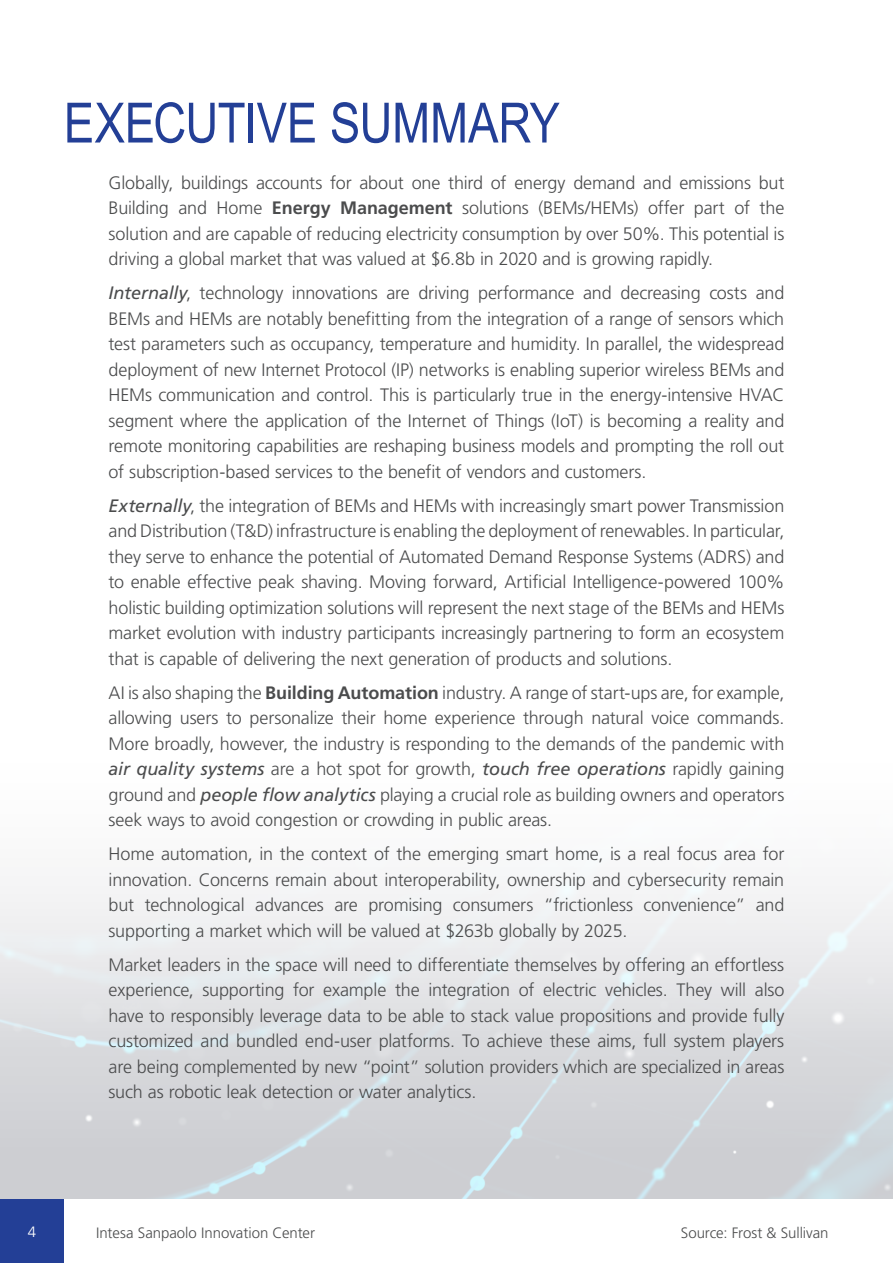
<style>
.page{position:relative;width:893px;height:1263px;background:#fff}
.page>*{position:absolute;margin:0;border:0;box-sizing:border-box;transform-origin:0 0}
.main_heading{font:55.5px "Arial Narrow";letter-spacing:-.005em;color:#233f96}
.bodycopy{font:18px/25.5px "Frutiger LT 45 Lt";letter-spacing:-.01em;color:#4b4c4d;text-align:justify}
.bodycopy-2{font:15px "Frutiger LT 45 Lt";letter-spacing:-.005em;color:#4b4c4d}
.t1{font:15px "Frutiger LT 45 Lt";color:#fff}
.s1{font-family:"Frutiger LT 65 Bd"}
.s2{font-family:"Frutiger LT 56 It"}
</style>
<div class="page">
<div style="left:0;top:1199px;width:64px;height:64px;background:#233f96"></div>
<p class="main_heading" style="left:64px;top:82px;width:498px">EXECUTIVE SUMMARY</p>
<p class="bodycopy" style="left:109px;top:170px;width:677px">Globally, buildings accounts for about one third of energy demand and emissions but Building and Home <span class="s1">Energy Management</span> solutions (BEMs/HEMs) offer part of the solution and are capable of reducing electricity consumption by over 50%. This potential is driving a global market that was valued at $6.8b in 2020 and is growing rapidly.</p>
<p class="bodycopy" style="left:109px;top:281px;width:677px"><span class="s2">Internally</span>, technology innovations are driving performance and decreasing costs and BEMs and HEMs are notably benefitting from the integration of a range of sensors which test parameters such as occupancy, temperature and humidity. In parallel, the widespread deployment of new Internet Protocol (IP) networks is enabling superior wireless BEMs and HEMs communication and control. This is particularly true in the energy-intensive HVAC segment where the application of the Internet of Things (IoT) is becoming a reality and remote monitoring capabilities are reshaping business models and prompting the roll out of subscription-based services to the benefit of vendors and customers.</p>
<p class="bodycopy" style="left:109px;top:493px;width:677px"><span class="s2">Externally</span>, the integration of BEMs and HEMs with increasingly smart power Transmission and Distribution (T&amp;D) infrastructure is enabling the deployment of renewables. In particular, they serve to enhance the potential of Automated Demand Response Systems (ADRS) and to enable effective peak shaving. Moving forward, Artificial Intelligence-powered 100% holistic building optimization solutions will represent the next stage of the BEMs and HEMs market evolution with industry participants increasingly partnering to form an ecosystem that is capable of delivering the next generation of products and solutions.</p>
<p class="bodycopy" style="left:109px;top:680px;width:677px">AI is also shaping the <span class="s1">Building Automation</span> industry. A range of start-ups are, for example, allowing users to personalize their home experience through natural voice commands.<br>More broadly, however, the industry is responding to the demands of the pandemic with <span class="s2">air quality systems</span> are a hot spot for growth, <span class="s2">touch free operations</span> rapidly gaining ground and <span class="s2">people flow analytics</span> playing a crucial role as building owners and operators seek ways to avoid congestion or crowding in public areas.</p>
<p class="bodycopy" style="left:109px;top:842px;width:677px">Home automation, in the context of the emerging smart home, is a real focus area for innovation. Concerns remain about interoperability, ownership and cybersecurity remain but technological advances are promising consumers “frictionless convenience” and supporting a market which will be valued at $263b globally by 2025.</p>
<p class="bodycopy" style="left:109px;top:952px;width:677px">Market leaders in the space will need to differentiate themselves by offering an effortless experience, supporting for example the integration of electric vehicles. They will also have to responsibly leverage data to be able to stack value propositions and provide fully customized and bundled end-user platforms. To achieve these aims, full system players are being complemented by new “point” solution providers which are specialized in areas such as robotic leak detection or water analytics.</p>
<p class="t1" style="left:28px;top:1224px;width:10px">4</p>
<p class="bodycopy-2" style="left:96px;top:1224px;width:220px">Intesa Sanpaolo Innovation Center</p>
<p class="bodycopy-2" style="left:681px;top:1224px;width:149px">Source: Frost &amp; Sullivan</p>
</div>
